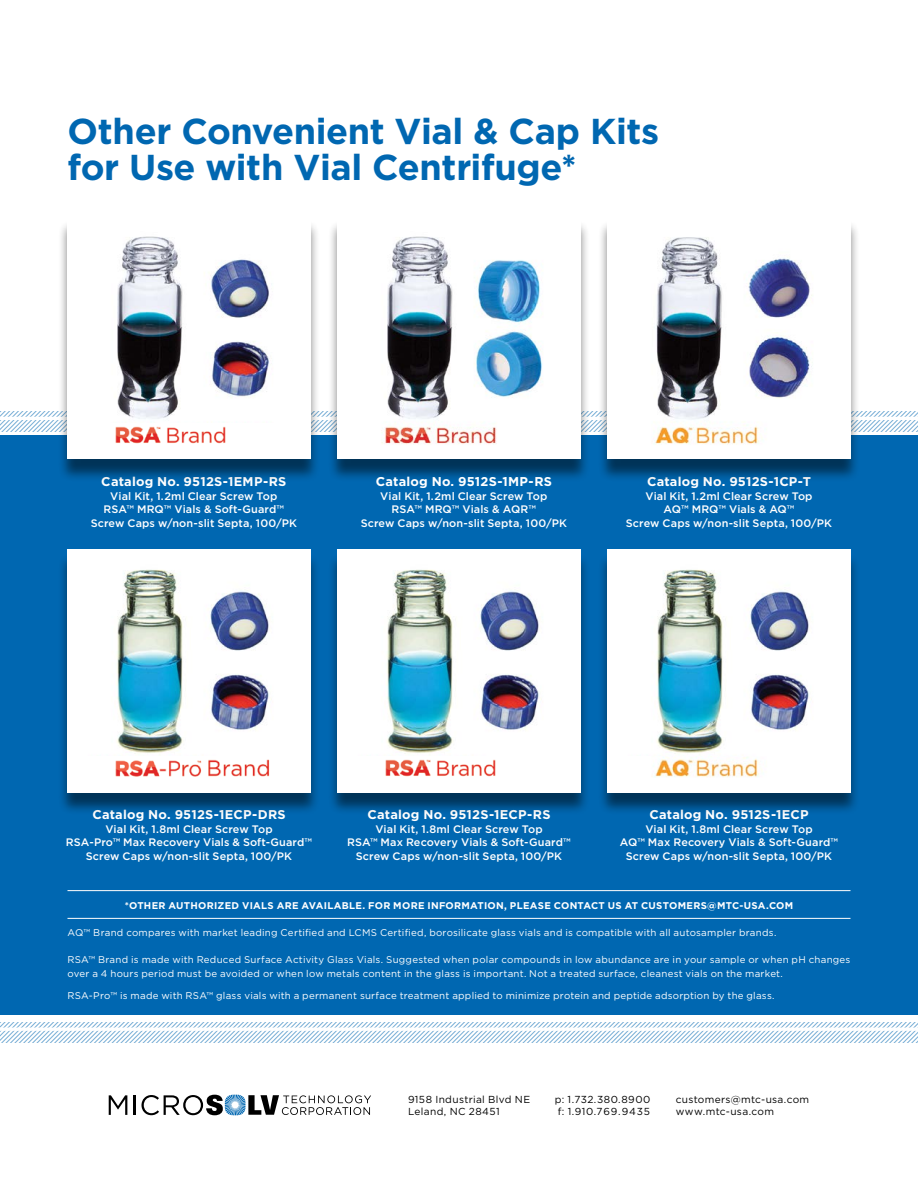
<style>
.page{position:relative;width:918px;height:1188px;background:#fff}
.page>*{position:absolute;margin:0;border:0;box-sizing:border-box;transform-origin:0 0}
.head{font:700 36px/36px "Gotham";letter-spacing:-.01em;color:#0067b1}
.body_copy{font:700 12.75px "Gotham";letter-spacing:.015em;color:#fff}
.body_copy-2{font:500 10.8px/13.5px "Gotham";letter-spacing:.01em;color:#fff;text-align:center}
.t1{font:10.2px "Gotham";letter-spacing:.035em;color:#000}
.t2{font:10.2px "Gotham";letter-spacing:.08em;color:#000}
.footnote_size_copy{font:9.75px/13.5px "Gotham";letter-spacing:.025em;color:#fff}
.footnote_size_copy-2{font:700 9.75px "Gotham";letter-spacing:.025em;color:#fff}
</style>
<div class="page">
<div style="left:0;top:435px;width:918px;height:579px;background:#0067b1"></div>
<svg style="left:0;top:412px;width:918px;height:20px"></svg>
<hr style="left:0;top:417px;width:918px;height:3px;background:#fff">
<svg style="left:109px;top:1095px;width:18px;height:20px"></svg>
<hr style="left:134px;top:1095px;width:2px;height:20px;background:#000">
<svg style="left:141px;top:1095px;width:230px;height:20px"></svg>
<div style="left:598px;top:220px;width:262px;height:262px;background:#000;opacity:.5"></div>
<img style="left:608px;top:220px;width:242px;height:239px">
<div style="left:58px;top:553px;width:262px;height:262px;background:#000;opacity:.5"></div>
<img style="left:68px;top:549px;width:242px;height:207px">
<div style="left:328px;top:220px;width:262px;height:262px;background:#000;opacity:.5"></div>
<img style="left:338px;top:220px;width:242px;height:239px">
<div style="left:328px;top:553px;width:262px;height:262px;background:#000;opacity:.5"></div>
<img style="left:338px;top:549px;width:242px;height:207px">
<div style="left:598px;top:553px;width:262px;height:262px;background:#000;opacity:.5"></div>
<img style="left:608px;top:549px;width:242px;height:207px">
<hr style="left:68px;top:890px;width:782px;height:1px;background:#fff">
<hr style="left:68px;top:918px;width:782px;height:1px;background:#fff">
<div style="left:58px;top:220px;width:262px;height:262px;background:#000;opacity:.5"></div>
<img style="left:68px;top:220px;width:242px;height:203px">
<img style="left:608px;top:756px;width:242px;height:36px">
<img style="left:338px;top:756px;width:242px;height:36px">
<img style="left:68px;top:756px;width:242px;height:36px">
<svg style="left:0;top:1023px;width:918px;height:19px"></svg>
<hr style="left:0;top:1028px;width:918px;height:3px;background:#fff">
<img style="left:68px;top:423px;width:242px;height:36px">
<p class="head" style="left:68px;top:113px;width:593px">Other Convenient Vial &amp; Cap Kits for Use with Vial Centrifuge*</p>
<p class="body_copy" style="left:101px;top:473px;width:187px">Catalog No. 9512S-1EMP-RS</p>
<p class="body_copy-2" style="left:91px;top:489px;width:208px">Vial Kit, 1.2ml Clear Screw Top<br>RSA™ MRQ™ Vials &amp; Soft-Guard™<br>Screw Caps w/non-slit Septa, 100/PK</p>
<p class="body_copy" style="left:376px;top:473px;width:178px">Catalog No. 9512S-1MP-RS</p>
<p class="body_copy-2" style="left:361px;top:489px;width:208px">Vial Kit, 1.2ml Clear Screw Top<br>RSA™ MRQ™ Vials &amp; AQR™<br>Screw Caps w/non-slit Septa, 100/PK</p>
<p class="body_copy" style="left:647px;top:473px;width:166px">Catalog No. 9512S-1CP-T</p>
<p class="body_copy-2" style="left:626px;top:489px;width:208px">Vial Kit, 1.2ml Clear Screw Top<br>AQ™ MRQ™ Vials &amp; AQ™<br>Screw Caps w/non-slit Septa, 100/PK</p>
<p class="body_copy" style="left:92px;top:806px;width:195px">Catalog No. 9512S-1ECP-DRS</p>
<p class="body_copy-2" style="left:66px;top:822px;width:248px">Vial Kit, 1.8ml Clear Screw Top<br>RSA-Pro™ Max Recovery Vials &amp; Soft-Guard™<br>Screw Caps w/non-slit Septa, 100/PK</p>
<p class="body_copy" style="left:367px;top:806px;width:185px">Catalog No. 9512S-1ECP-RS</p>
<p class="body_copy-2" style="left:347px;top:822px;width:225px">Vial Kit, 1.8ml Clear Screw Top<br>RSA™ Max Recovery Vials &amp; Soft-Guard™<br>Screw Caps w/non-slit Septa, 100/PK</p>
<p class="body_copy" style="left:649px;top:806px;width:161px">Catalog No. 9512S-1ECP</p>
<p class="body_copy-2" style="left:620px;top:822px;width:220px">Vial Kit, 1.8ml Clear Screw Top<br>AQ™ Max Recovery Vials &amp; Soft-Guard™<br>Screw Caps w/non-slit Septa, 100/PK</p>
<p class="footnote_size_copy-2" style="left:125px;top:899px;width:670px">*OTHER AUTHORIZED VIALS ARE AVAILABLE. FOR MORE INFORMATION, PLEASE CONTACT US AT CUSTOMERS@MTC-USA.COM</p>
<p class="footnote_size_copy" style="left:68px;top:926px;width:710px">AQ™ Brand compares with market leading Certified and LCMS Certified, borosilicate glass vials and is compatible with all autosampler brands.</p>
<p class="footnote_size_copy" style="left:68px;top:953px;width:785px">RSA™ Brand is made with Reduced Surface Activity Glass Vials. Suggested when polar compounds in low abundance are in your sample or when pH changes over a 4 hours period must be avoided or when low metals content in the glass is important. Not a treated surface, cleanest vials on the market.</p>
<p class="footnote_size_copy" style="left:68px;top:989px;width:709px">RSA-Pro™ is made with RSA™ glass vials with a permanent surface treatment applied to minimize protein and peptide adsorption by the glass.</p>
<p class="t1" style="left:408px;top:1093px;width:124px">9158 Industrial Blvd NE</p>
<p class="t1" style="left:408px;top:1105px;width:93px">Leland, NC 28451</p>
<p class="t1" style="left:555px;top:1093px;width:97px">p: 1.732.380.8900</p>
<p class="t2" style="left:558px;top:1105px;width:94px">f: 1.910.769.9435</p>
<p class="t1" style="left:676px;top:1093px;width:135px">customers@mtc-usa.com</p>
<p class="t1" style="left:676px;top:1105px;width:100px">www.mtc-usa.com</p>
</div>
